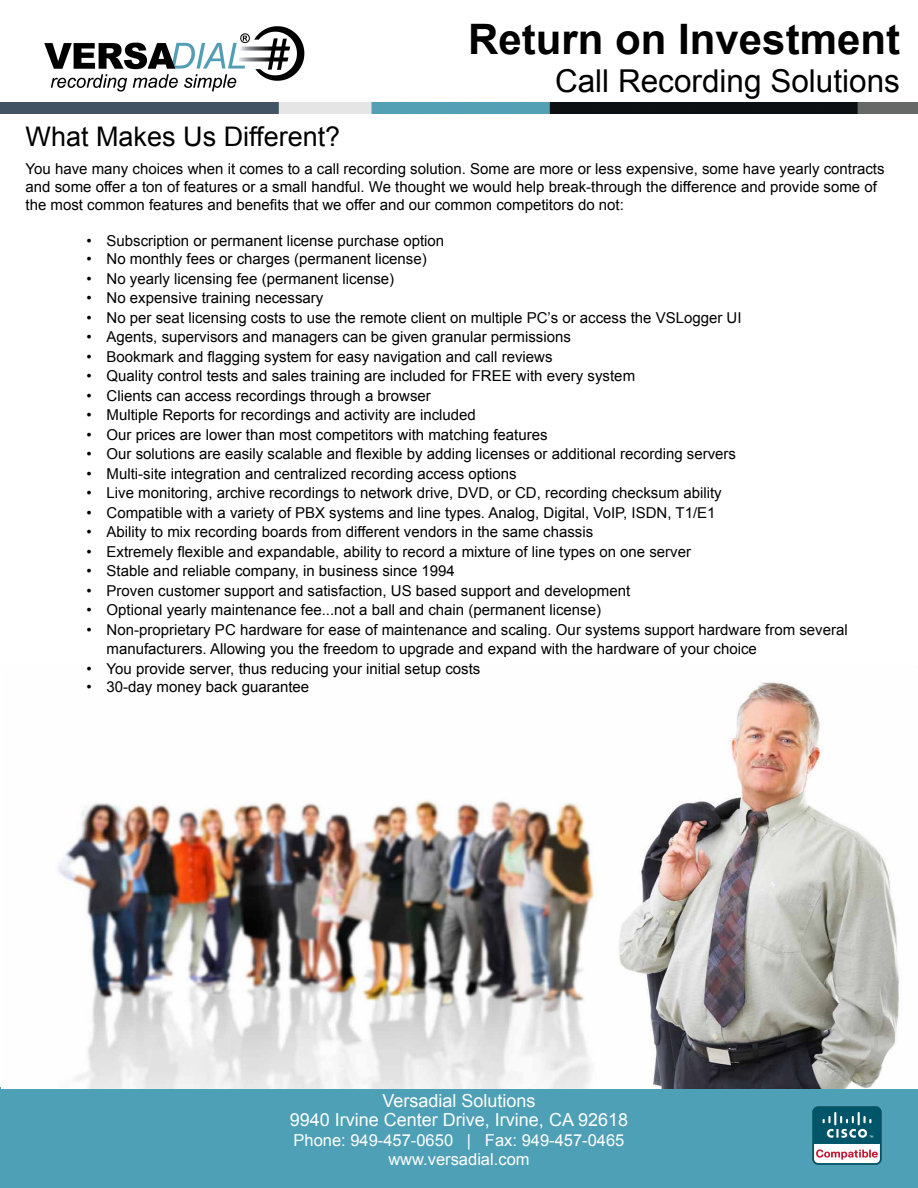
<style>
.page{position:relative;width:918px;height:1188px;background:#fff}
.page>*{position:absolute;margin:0;border:0;box-sizing:border-box;transform-origin:0 0}
.t1{font:700 42px "Arial";color:#000}
.t2{font:31.5px "Arial";color:#000}
.t3{font:27px "Arial";color:#000}
.t4{font:18px/19.5px "Arial";color:#fff;text-align:center}
.t5{font:16.5px/19.5px "Arial";color:#fff;text-align:center}
.t6{font:15px/18px "Arial";color:#000}
</style>
<div class="page">
<img style="left:0;top:103px;width:918px;height:10px">
<div style="left:0;top:1088px;width:918px;height:100px;background:#4ea0b6"></div>
<img style="left:44px;top:26px;width:261px;height:66px">
<img style="left:2px;top:682px;width:916px;height:407px">
<img style="left:812px;top:1106px;width:70px;height:59px">
<h1 class="t1" style="left:468px;top:12px;width:433px">Return on Investment</h1>
<h2 class="t2" style="left:555px;top:60px;width:346px">Call Recording Solutions</h2>
<h3 class="t3" style="left:26px;top:119px;width:316px">What Makes Us Different?</h3>
<p class="t6" style="left:26px;top:160px;width:860px">You have many choices when it comes to a call recording solution. Some are more or less expensive, some have yearly contracts and some offer a ton of features or a small handful. We thought we would help break-through the difference and provide some of the most common features and benefits that we offer and our common competitors do not:</p>
<p class="t6" style="left:86px;top:232px;width:359px">• Subscription or permanent license purchase option</p>
<p class="t6" style="left:86px;top:250px;width:342px">• No monthly fees or charges (permanent license)</p>
<p class="t6" style="left:86px;top:270px;width:309px">• No yearly licensing fee (permanent license)</p>
<p class="t6" style="left:86px;top:289px;width:238px">• No expensive training necessary</p>
<p class="t6" style="left:86px;top:309px;width:657px">• No per seat licensing costs to use the remote client on multiple PC’s or access the VSLogger UI</p>
<p class="t6" style="left:86px;top:328px;width:486px">• Agents, supervisors and managers can be given granular permissions</p>
<p class="t6" style="left:86px;top:348px;width:468px">• Bookmark and flagging system for easy navigation and call reviews</p>
<p class="t6" style="left:86px;top:367px;width:550px">• Quality control tests and sales training are included for FREE with every system</p>
<p class="t6" style="left:86px;top:387px;width:346px">• Clients can access recordings through a browser</p>
<p class="t6" style="left:86px;top:406px;width:391px">• Multiple Reports for recordings and activity are included</p>
<p class="t6" style="left:86px;top:426px;width:463px">• Our prices are lower than most competitors with matching features</p>
<p class="t6" style="left:86px;top:445px;width:651px">• Our solutions are easily scalable and flexible by adding licenses or additional recording servers</p>
<p class="t6" style="left:86px;top:465px;width:432px">• Multi-site integration and centralized recording access options</p>
<p class="t6" style="left:86px;top:484px;width:637px">• Live monitoring, archive recordings to network drive, DVD, or CD, recording checksum ability</p>
<p class="t6" style="left:86px;top:504px;width:631px">• Compatible with a variety of PBX systems and line types. Analog, Digital, VoIP, ISDN, T1/E1</p>
<p class="t6" style="left:86px;top:523px;width:508px">• Ability to mix recording boards from different vendors in the same chassis</p>
<p class="t6" style="left:86px;top:543px;width:606px">• Extremely flexible and expandable, ability to record a mixture of line types on one server</p>
<p class="t6" style="left:86px;top:562px;width:370px">• Stable and reliable company, in business since 1994</p>
<p class="t6" style="left:86px;top:582px;width:545px">• Proven customer support and satisfaction, US based support and development</p>
<p class="t6" style="left:86px;top:601px;width:516px">• Optional yearly maintenance fee...not a ball and chain (permanent license)</p>
<p class="t6" style="left:107px;top:620px;width:743px;line-height:19.5px;text-indent:-20px">• Non-proprietary PC hardware for ease of maintenance and scaling. Our systems support hardware from several manufacturers. Allowing you the freedom to upgrade and expand with the hardware of your choice</p>
<p class="t6" style="left:86px;top:660px;width:396px">• You provide server, thus reducing your initial setup costs</p>
<p class="t6" style="left:86px;top:678px;width:224px">• 30-day money back guarantee</p>
<p class="t4" style="left:290px;top:1091px;width:340px">Versadial Solutions<br>9940 Irvine Center Drive, Irvine, CA 92618</p>
<p class="t5" style="left:294px;top:1130px;width:332px">Phone: 949-457-0650 | Fax: 949-457-0465 www.versadial.com</p>
</div>
